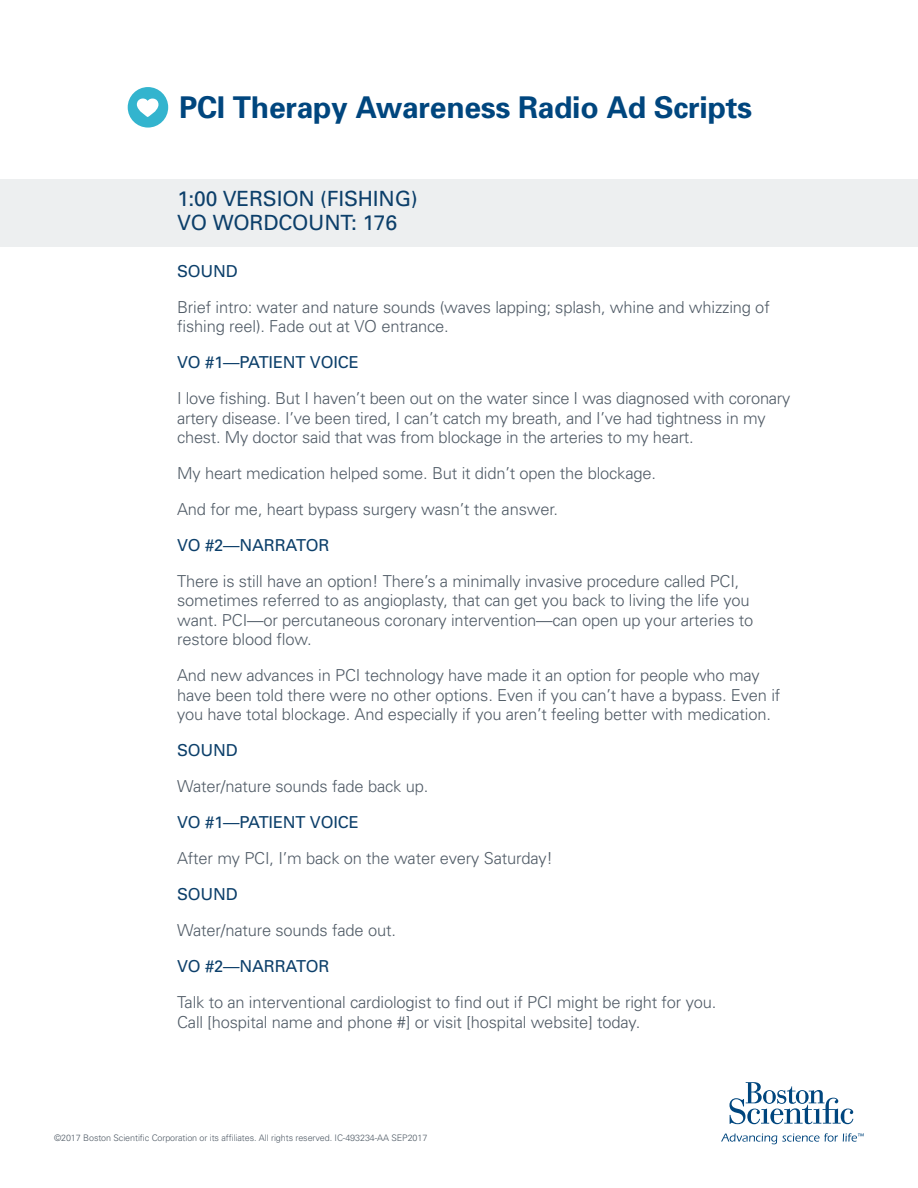
<style>
.page{position:relative;width:918px;height:1188px;background:#fff}
.page>*{position:absolute;margin:0;border:0;box-sizing:border-box;transform-origin:0 0}
.t1{font:700 30px "Univers";letter-spacing:-.01em;color:#00467e}
.t2{font:21px/24px "Univers";letter-spacing:-.01em;color:#0c3f6a}
.t3{font:300 16.5px/19.5px "Univers";letter-spacing:-.01em;color:#515c67}
.t4{font:16.5px "Univers";letter-spacing:-.01em;color:#0c3f6a}
.t5{font:300 9px "Univers";letter-spacing:-.01em;color:#515c67}
</style>
<div class="page">
<div style="left:0;top:179px;width:918px;height:68px;background:#edeff0"></div>
<div style="left:128px;top:87px;width:40px;height:41px;background:#33b4ce;border-radius:50%"></div>
<svg style="left:137px;top:98px;width:21px;height:19px"></svg>
<svg style="left:729px;top:1082px;width:124px;height:42px"></svg>
<svg style="left:721px;top:1133px;width:143px;height:11px"></svg>
<h1 class="t1" style="left:179px;top:90px;width:574px">PCI Therapy Awareness Radio Ad Scripts</h1>
<p class="t2" style="left:177px;top:187px;width:242px">1:00 VERSION (FISHING)<br>VO WORDCOUNT: 176</p>
<p class="t4" style="left:177px;top:261px;width:62px">SOUND</p>
<p class="t3" style="left:177px;top:297px;width:594px">Brief intro: water and nature sounds (waves lapping; splash, whine and whizzing of fishing reel). Fade out at VO entrance.</p>
<p class="t4" style="left:177px;top:353px;width:183px">VO #1—PATIENT VOICE</p>
<p class="t3" style="left:177px;top:388px;width:615px">I love fishing. But I haven’t been out on the water since I was diagnosed with coronary artery disease. I’ve been tired, I can’t catch my breath, and I’ve had tightness in my chest. My doctor said that was from blockage in the arteries to my heart.</p>
<p class="t3" style="left:177px;top:455px;width:480px;line-height:36px">My heart medication helped some. But it didn’t open the blockage.<br>And for me, heart bypass surgery wasn’t the answer.</p>
<p class="t4" style="left:177px;top:535px;width:154px">VO #2—NARRATOR</p>
<p class="t3" style="left:177px;top:571px;width:578px">There is still have an option! There’s a minimally invasive procedure called PCI, sometimes referred to as angioplasty, that can get you back to living the life you want. PCI—or percutaneous coronary intervention—can open up your arteries to restore blood flow.</p>
<p class="t3" style="left:177px;top:666px;width:605px">And new advances in PCI technology have made it an option for people who may have been told there were no other options. Even if you can’t have a bypass. Even if you have total blockage. And especially if you aren’t feeling better with medication.</p>
<p class="t4" style="left:177px;top:741px;width:62px">SOUND</p>
<p class="t3" style="left:177px;top:777px;width:253px">Water/nature sounds fade back up.</p>
<p class="t4" style="left:177px;top:813px;width:183px">VO #1—PATIENT VOICE</p>
<p class="t3" style="left:177px;top:849px;width:377px">After my PCI, I’m back on the water every Saturday!</p>
<p class="t4" style="left:177px;top:885px;width:62px">SOUND</p>
<p class="t3" style="left:177px;top:921px;width:220px">Water/nature sounds fade out.</p>
<p class="t4" style="left:177px;top:957px;width:154px">VO #2—NARRATOR</p>
<p class="t3" style="left:177px;top:993px;width:541px">Talk to an interventional cardiologist to find out if PCI might be right for you.<br>Call [hospital name and phone #] or visit [hospital website] today.</p>
<p class="t5" style="left:54px;top:1133px;width:375px">©2017 Boston Scientific Corporation or its affiliates. All rights reserved. IC-493234-AA SEP2017</p>
</div>
